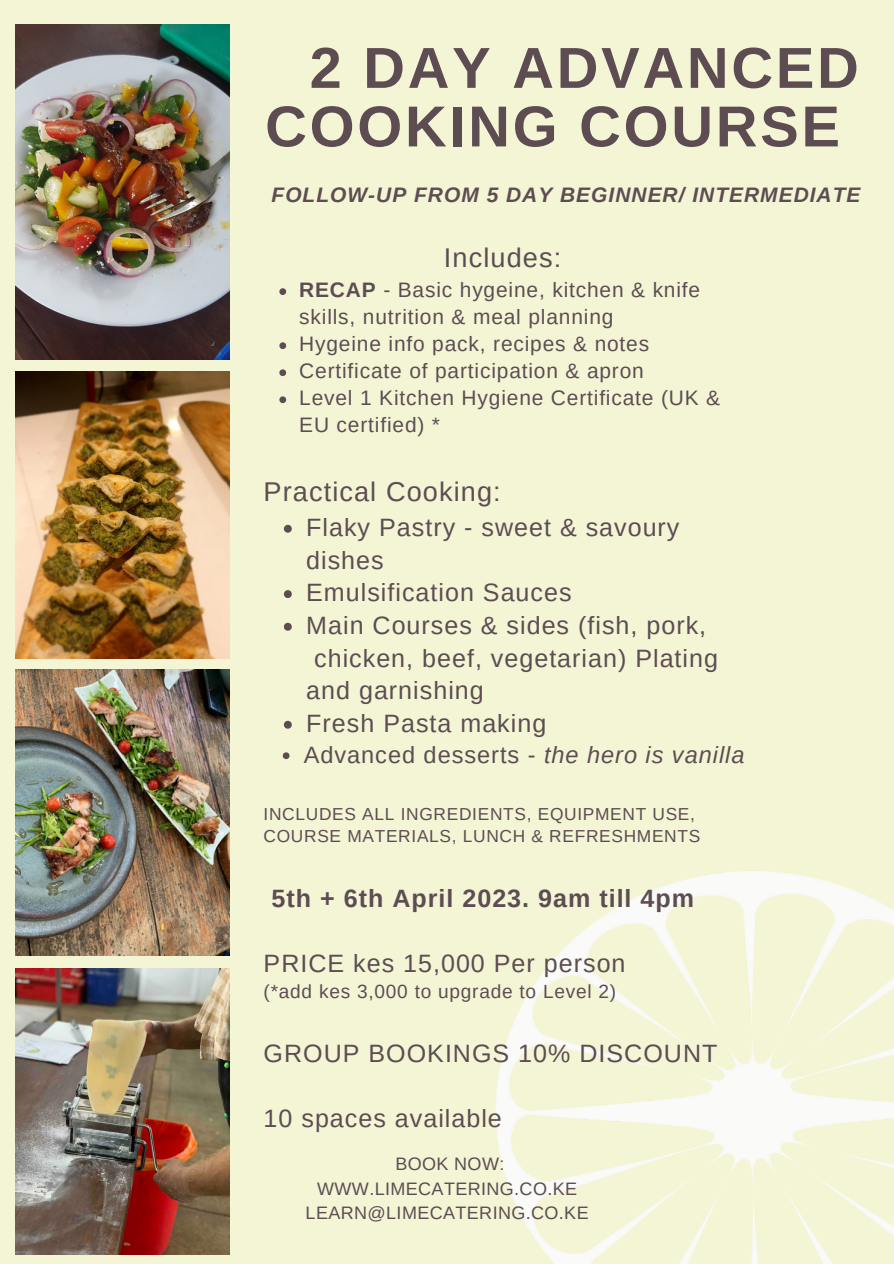
<style>
.page{position:relative;width:894px;height:1264px;background:#fff}
.page>*{position:absolute;margin:0;border:0;box-sizing:border-box;transform-origin:0 0}
.t1{font:700 57.75px/58.5px "Arimo";letter-spacing:.045em;color:#5d4d53}
.t2{font:27.15px "Arimo";letter-spacing:.04em;color:#5d4d53}
.t3{font:25.05px "Arimo";letter-spacing:.04em;color:#5d4d53}
.t4{font:700 25.05px "Arimo";letter-spacing:.04em;color:#5d4d53}
.t5{font:23.55px "Arimo";letter-spacing:.04em;color:#5d4d53}
.t6{font:21px/27px "Arimo";letter-spacing:.04em;color:#5d4d53}
.t7{font:italic 700 21px "Arimo";letter-spacing:.045em;color:#5d4d53}
.t8{font:19.05px "Arimo";letter-spacing:.04em;color:#5d4d53}
.t9{font:18px/24.8px "Arimo";letter-spacing:.02em;color:#5d4d53;text-align:center}
.t10{font:17.4px/22.5px "Arimo";letter-spacing:.04em;color:#5d4d53}
.s1{font-weight:700}
.s2{font-style:italic}
</style>
<div class="page">
<div style="left:0;top:0;width:893px;height:1263px;background:#f4f5d5"></div>
<img style="left:495px;top:871px;width:398px;height:392px">
<svg style="left:279px;top:288px;width:7px;height:7px"></svg>
<svg style="left:279px;top:342px;width:7px;height:7px"></svg>
<svg style="left:279px;top:369px;width:7px;height:7px"></svg>
<svg style="left:279px;top:396px;width:7px;height:7px"></svg>
<svg style="left:284px;top:525px;width:8px;height:7px"></svg>
<svg style="left:284px;top:590px;width:8px;height:8px"></svg>
<svg style="left:284px;top:623px;width:8px;height:7px"></svg>
<svg style="left:284px;top:720px;width:8px;height:8px"></svg>
<svg style="left:283px;top:752px;width:6px;height:7px"></svg>
<img style="left:15px;top:968px;width:214px;height:286px">
<img style="left:15px;top:669px;width:214px;height:286px">
<img style="left:15px;top:372px;width:214px;height:286px">
<img style="left:15px;top:24px;width:214px;height:336px">
<h1 class="t1" style="left:265px;top:39px;width:595px;text-indent:44px">2 DAY ADVANCED<br>COOKING COURSE</h1>
<p class="t7" style="left:271px;top:183px;width:590px">FOLLOW-UP FROM 5 DAY BEGINNER/ INTERMEDIATE</p>
<p class="t2" style="left:444px;top:242px;width:119px">Includes:</p>
<p class="t6" style="left:299px;top:276px;width:422px"><span class="s1">RECAP</span> - Basic hygeine, kitchen &amp; knife skills, nutrition &amp; meal planning<br>Hygeine info pack, recipes &amp; notes Certificate of participation &amp; apron<br>Level 1 Kitchen Hygiene Certificate (UK &amp; EU certified) *</p>
<p class="t2" style="left:263px;top:476px;width:238px">Practical Cooking:</p>
<p class="t3" style="left:306px;top:513px;width:374px">Flaky Pastry - sweet &amp; savoury</p>
<p class="t3" style="left:306px;top:546px;width:79px">dishes</p>
<p class="t3" style="left:306px;top:578px;width:267px">Emulsification Sauces</p>
<p class="t3" style="left:306px;top:611px;width:401px">Main Courses &amp; sides (fish, pork,</p>
<p class="t3" style="left:314px;top:644px;width:405px">chicken, beef, vegetarian) Plating</p>
<p class="t3" style="left:306px;top:676px;width:179px">and garnishing</p>
<p class="t3" style="left:306px;top:709px;width:241px">Fresh Pasta making</p>
<p class="t5" style="left:303px;top:741px;width:442px">Advanced desserts - <span class="s2">the hero is vanilla</span></p>
<p class="t10" style="left:263px;top:802px;width:438px">INCLUDES ALL INGREDIENTS, EQUIPMENT USE,<br>COURSE MATERIALS, LUNCH &amp; REFRESHMENTS</p>
<p class="t4" style="left:271px;top:884px;width:424px">5th + 6th April 2023. 9am till 4pm</p>
<p class="t3" style="left:263px;top:949px;width:363px">PRICE kes 15,000 Per person</p>
<p class="t8" style="left:263px;top:980px;width:354px">(*add kes 3,000 to upgrade to Level 2)</p>
<p class="t3" style="left:263px;top:1039px;width:455px">GROUP BOOKINGS 10% DISCOUNT</p>
<p class="t3" style="left:263px;top:1104px;width:240px">10 spaces available</p>
<p class="t9" style="left:305px;top:1151px;width:284px">BOOK NOW:<br>WWW.LIMECATERING.CO.KE<br>LEARN@LIMECATERING.CO.KE</p>
</div>
